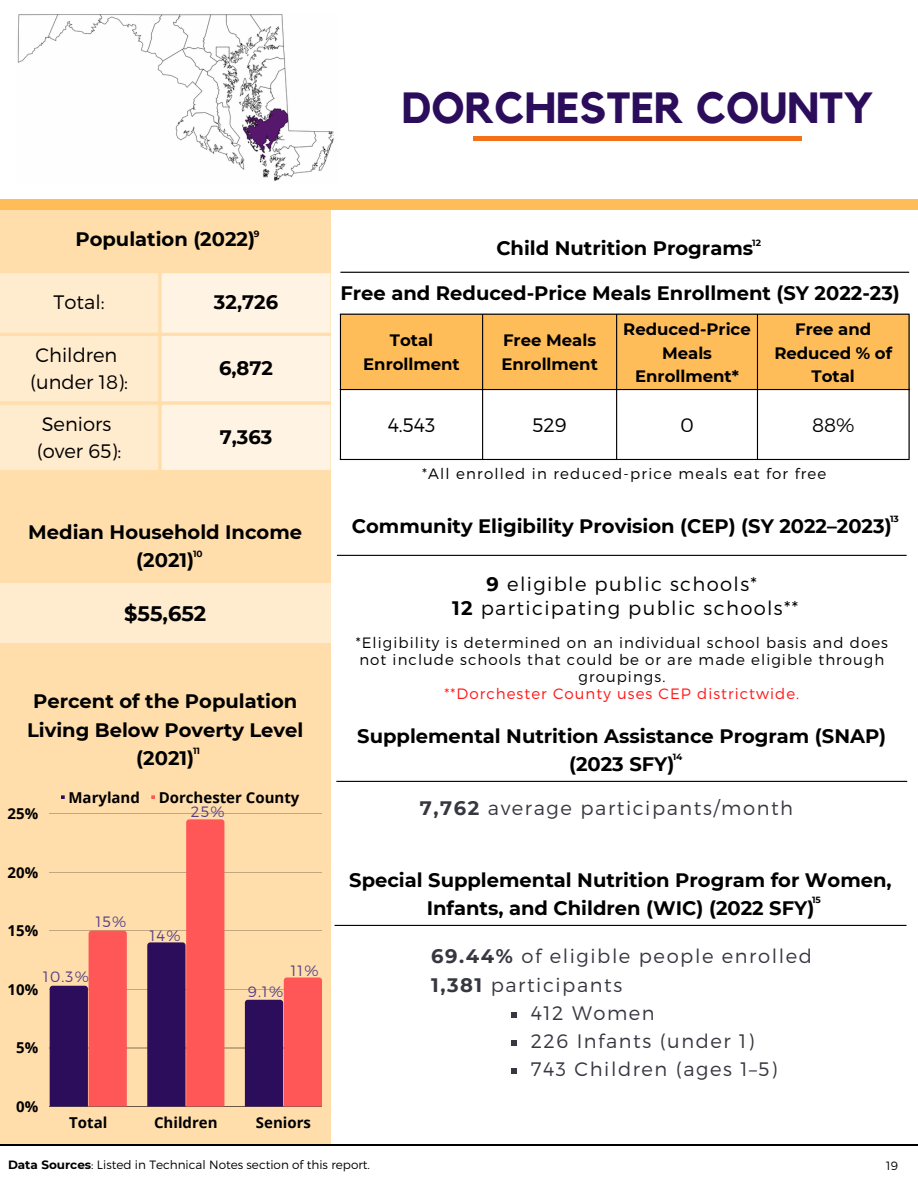
<style>
.page{position:relative;width:918px;height:1188px;background:#fff}
.page>*{position:absolute;margin:0;border:0;box-sizing:border-box;transform-origin:0 0}
.t1{font:700 43.5px "Kollektif";color:#2b0d5c}
.t2{font:700 21px "Montserrat";color:#000}
.t3{font:700 19.5px/28.2px "Montserrat";color:#000;text-align:center}
.t4{font:300 19.5px "Montserrat";letter-spacing:.08em;color:#373741}
.t5{font:300 19.5px "Montserrat";letter-spacing:.07em;color:#000}
.t6{font:300 19.5px "Montserrat";color:#000}
.t7{font:700 16.5px/23.7px "Montserrat";color:#000;text-align:center}
.t8{font:300 15px/17px "Montserrat";letter-spacing:.07em;color:#000;text-align:center}
.t9{font:700 15px "Open Sans";color:#000}
.t10{font:300 15px "Montserrat";letter-spacing:.07em;color:#ff1616}
.t11{font:300 15px "Montserrat";letter-spacing:.08em;color:#553f89}
.t12{font:300 12px "Montserrat";color:#000}
.t13{font:700 9px "Montserrat";color:#000}
.s1{font-weight:700}
</style>
<div class="page">
<div style="left:0;top:200px;width:918px;height:10px;background:#ffbd59"></div>
<div style="left:0;top:210px;width:331px;height:934px;background:#ffdeab"></div>
<div style="left:473px;top:136px;width:329px;height:5px;background:#f47019"></div>
<svg style="left:0;top:273px;width:330px;height:197px;background:#ffeed6"></svg>
<hr style="left:0;top:1144px;width:918px;height:1px;background:#000">
<div style="left:0;top:584px;width:330px;height:59px;background:#ffebcd"></div>
<svg style="left:61px;top:795px;width:4px;height:4px"></svg>
<svg style="left:151px;top:795px;width:4px;height:4px"></svg>
<hr style="left:50px;top:814px;width:272px;height:1px;background:#000">
<hr style="left:50px;top:872px;width:272px;height:1px;background:#000">
<hr style="left:50px;top:931px;width:272px;height:1px;background:#000">
<hr style="left:50px;top:989px;width:272px;height:1px;background:#000">
<hr style="left:50px;top:1048px;width:272px;height:1px;background:#000">
<hr style="left:50px;top:1106px;width:272px;height:1px;background:#000">
<svg style="left:50px;top:931px;width:77px;height:175px"></svg>
<svg style="left:147px;top:819px;width:77px;height:287px"></svg>
<svg style="left:245px;top:977px;width:77px;height:129px;background:#a84561"></svg>
<img style="left:17px;top:14px;width:317px;height:167px">
<hr style="left:337px;top:555px;width:570px;height:1px;background:#000">
<hr style="left:336px;top:781px;width:571px;height:1px;background:#000">
<hr style="left:335px;top:925px;width:572px;height:1px;background:#000">
<svg style="left:511px;top:1012px;width:6px;height:5px"></svg>
<svg style="left:511px;top:1040px;width:6px;height:6px"></svg>
<svg style="left:511px;top:1068px;width:6px;height:6px"></svg>
<div style="left:341px;top:315px;width:567px;height:74px;background:#ffbd59"></div>
<hr style="left:340px;top:315px;width:1px;height:144px;background:#000">
<hr style="left:482px;top:315px;width:1px;height:144px;background:#000">
<hr style="left:616px;top:315px;width:1px;height:144px;background:#000">
<hr style="left:757px;top:315px;width:1px;height:144px;background:#000">
<hr style="left:908px;top:315px;width:2px;height:144px;background:#000">
<hr style="left:340px;top:272px;width:569px;height:1px;background:#000">
<hr style="left:340px;top:314px;width:570px;height:1px;background:#000">
<hr style="left:340px;top:389px;width:570px;height:1px;background:#000">
<hr style="left:340px;top:459px;width:570px;height:1px;background:#000">
<p class="t1" style="left:402px;top:88px;width:473px">DORCHESTER COUNTY</p>
<p class="t3" style="left:75px;top:225px;width:181px">Population (2022)</p>
<p class="t13" style="left:254px;top:229px;width:7px">9</p>
<p class="t5" style="left:54px;top:290px;width:53px">Total:</p>
<p class="t3" style="left:214px;top:288px;width:66px">32,726</p>
<p class="t6" style="left:36px;top:342px;width:83px">Children</p>
<p class="t5" style="left:30px;top:369px;width:99px">(under 18):</p>
<p class="t3" style="left:219px;top:354px;width:55px">6,872</p>
<p class="t6" style="left:42px;top:411px;width:71px">Seniors</p>
<p class="t5" style="left:37px;top:438px;width:86px">(over 65):</p>
<p class="t3" style="left:220px;top:423px;width:54px">7,363</p>
<p class="t3" style="left:28px;top:517px;width:275px">Median Household Income (2021)</p>
<p class="t2" style="left:124px;top:600px;width:84px">$55,652</p>
<p class="t13" style="left:193px;top:548px;width:11px">10</p>
<p class="t3" style="left:27px;top:687px;width:278px">Percent of the Population<br>Living Below Poverty Level (2021)</p>
<p class="t13" style="left:193px;top:745px;width:9px">11</p>
<p class="t9" style="left:8px;top:803px;width:32px">25%</p>
<p class="t9" style="left:8px;top:862px;width:32px">20%</p>
<p class="t9" style="left:8px;top:920px;width:32px">15%</p>
<p class="t9" style="left:68px;top:787px;width:73px">Maryland</p>
<p class="t9" style="left:159px;top:787px;width:142px">Dorchester County</p>
<p class="t11" style="left:191px;top:802px;width:35px">25%</p>
<p class="t11" style="left:96px;top:912px;width:32px">15%</p>
<p class="t11" style="left:150px;top:926px;width:32px">14%</p>
<p class="t11" style="left:43px;top:967px;width:47px">10.3%</p>
<p class="t9" style="left:8px;top:979px;width:32px">10%</p>
<p class="t9" style="left:16px;top:1037px;width:24px">5%</p>
<p class="t9" style="left:16px;top:1096px;width:24px">0%</p>
<p class="t11" style="left:248px;top:982px;width:37px">9.1%</p>
<p class="t11" style="left:291px;top:961px;width:29px">11%</p>
<p class="t9" style="left:69px;top:1112px;width:40px">Total</p>
<p class="t9" style="left:154px;top:1112px;width:65px">Children</p>
<p class="t9" style="left:256px;top:1112px;width:57px">Seniors</p>
<p class="t13" style="left:752px;top:237px;width:10px">12</p>
<p class="t3" style="left:496px;top:234px;width:258px">Child Nutrition Programs</p>
<p class="t3" style="left:340px;top:279px;width:561px">Free and Reduced-Price Meals Enrollment (SY 2022-23)</p>
<p class="t7" style="left:363px;top:328px;width:98px">Total<br>Enrollment</p>
<p class="t7" style="left:501px;top:328px;width:98px;text-align:left">Free Meals<br>Enrollment</p>
<p class="t7" style="left:623px;top:317px;width:129px">Reduced-Price<br>Meals<br>Enrollment*</p>
<p class="t7" style="left:774px;top:317px;width:119px">Free and<br>Reduced % of<br>Total</p>
<p class="t5" style="left:388px;top:412px;width:49px">4.543</p>
<p class="t5" style="left:533px;top:412px;width:36px">529</p>
<p class="t5" style="left:680px;top:412px;width:15px">0</p>
<p class="t5" style="left:812px;top:412px;width:44px">88%</p>
<p class="t8" style="left:422px;top:464px;width:406px">*All enrolled in reduced-price meals eat for free</p>
<p class="t13" style="left:890px;top:514px;width:10px">13</p>
<p class="t3" style="left:352px;top:512px;width:541px">Community Eligibility Provision (CEP) (SY 2022–2023)</p>
<p class="t5" style="left:487px;top:571px;width:272px"><span class="s1">9</span> eligible public schools*</p>
<p class="t5" style="left:452px;top:595px;width:348px"><span class="s1">12</span> participating public schools**</p>
<p class="t8" style="left:356px;top:633px;width:534px">*Eligibility is determined on an individual school basis and does not include schools that could be or are made eligible through groupings.</p>
<p class="t10" style="left:445px;top:684px;width:356px">**Dorchester County uses CEP districtwide.</p>
<p class="t3" style="left:357px;top:722px;width:530px">Supplemental Nutrition Assistance Program (SNAP) (2023 SFY)</p>
<p class="t13" style="left:673px;top:751px;width:11px">14</p>
<p class="t4" style="left:420px;top:795px;width:375px"><span class="s1">7,762</span> average participants/month</p>
<p class="t3" style="left:349px;top:866px;width:544px">Special Supplemental Nutrition Program for Women,<br>Infants, and Children (WIC) (2022 SFY)</p>
<p class="t13" style="left:812px;top:895px;width:10px">15</p>
<p class="t4" style="left:431px;top:944px;width:382px"><span class="s1">69.44%</span> of eligible people enrolled</p>
<p class="t4" style="left:431px;top:972px;width:192px"><span class="s1">1,381</span> participants</p>
<p class="t4" style="left:531px;top:1000px;width:126px">412 Women</p>
<p class="t4" style="left:531px;top:1028px;width:225px">226 Infants (under 1)</p>
<p class="t4" style="left:531px;top:1056px;width:248px">743 Children (ages 1–5)</p>
<p class="t12" style="left:8px;top:1157px;width:363px"><span class="s1">Data Sources</span>: Listed in Technical Notes section of this report.</p>
<p class="t12" style="left:886px;top:1158px;width:13px">19</p>
</div>
